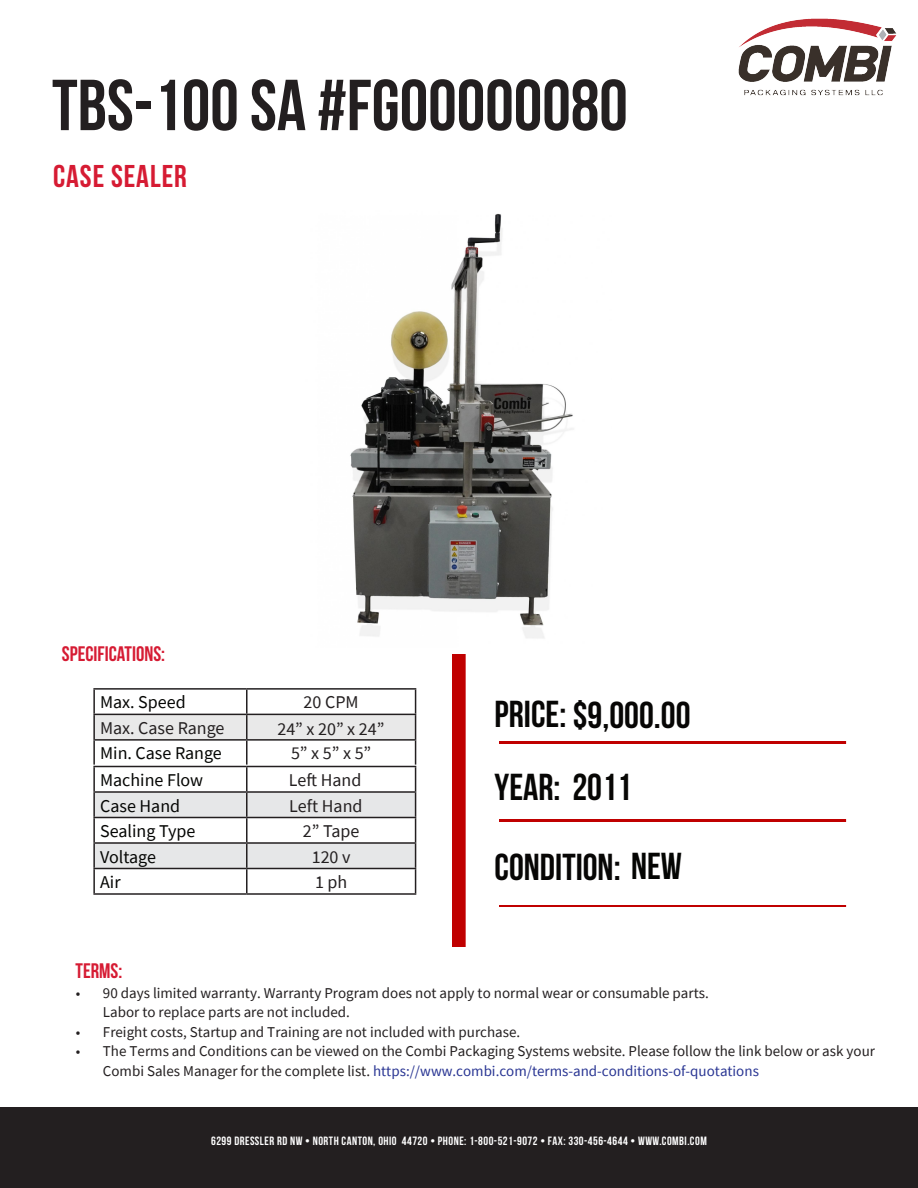
<style>
.page{position:relative;width:918px;height:1188px;background:#fff}
.page>*{position:absolute;margin:0;border:0;box-sizing:border-box;transform-origin:0 0}
.t1{font:700 72px "Bebas Neue";color:#231f20}
.t2{font:700 37.5px "Bebas Neue";color:#070605}
.t3{font:31.5px "Bebas Neue";letter-spacing:.03em;color:#d61b33}
.t4{font:21px "Bebas Neue";color:#d61b33}
.t5{font:18px "Source Sans Pro";color:#231f20}
.t6{font:18px "Source Sans Pro";color:#040503}
.t7{font:15px/19.5px "Source Sans Pro";color:#231f20}
.t8{font:12px "Bebas Neue";letter-spacing:.04em;color:#fff}
.s1{font-weight:400}
.s2{color:#070604}
.s3{font-weight:400;color:#070604}
.s4{font-weight:400;color:#040503}
.s5{color:#293593}
</style>
<div class="page">
<svg style="left:452px;top:654px;width:14px;height:293px;background:#c10606"></svg>
<img style="left:738px;top:18px;width:159px;height:78px">
<div style="left:0;top:1107px;width:918px;height:81px;background:#231f20"></div>
<hr style="left:93px;top:688px;width:154px;height:2px;background:#231f20">
<hr style="left:93px;top:690px;width:2px;height:24px;background:#231f20">
<hr style="left:247px;top:688px;width:169px;height:2px;background:#231f20">
<hr style="left:93px;top:714px;width:154px;height:1px;background:#231f20">
<hr style="left:93px;top:715px;width:2px;height:24px;background:#231f20">
<hr style="left:93px;top:739px;width:154px;height:2px;background:#231f20">
<hr style="left:93px;top:741px;width:2px;height:24px;background:#231f20">
<hr style="left:93px;top:766px;width:154px;height:1px;background:#231f20">
<hr style="left:93px;top:767px;width:2px;height:24px;background:#231f20">
<hr style="left:93px;top:791px;width:154px;height:2px;background:#231f20">
<hr style="left:93px;top:793px;width:2px;height:24px;background:#231f20">
<hr style="left:93px;top:817px;width:154px;height:1px;background:#231f20">
<hr style="left:93px;top:818px;width:2px;height:24px;background:#231f20">
<hr style="left:93px;top:842px;width:154px;height:2px;background:#231f20">
<hr style="left:93px;top:844px;width:2px;height:24px;background:#231f20">
<hr style="left:93px;top:868px;width:154px;height:1px;background:#231f20">
<hr style="left:93px;top:869px;width:2px;height:24px;background:#231f20">
<svg style="left:94px;top:690px;width:322px;height:203px"></svg>
<hr style="left:93px;top:893px;width:154px;height:2px;background:#231f20">
<hr style="left:247px;top:893px;width:169px;height:2px;background:#231f20">
<svg style="left:500px;top:742px;width:346px;height:1px"></svg>
<svg style="left:500px;top:820px;width:346px;height:1px"></svg>
<svg style="left:500px;top:905px;width:346px;height:2px"></svg>
<img style="left:350px;top:213px;width:223px;height:425px">
<p class="t1" style="left:52px;top:66px;width:577px">TBS-100 SA #FG00000080</p>
<p class="t3" style="left:53px;top:159px;width:135px">CASE SEALER</p>
<p class="t4" style="left:62px;top:642px;width:105px">SPECIFICATIONS:</p>
<p class="t6" style="left:100px;top:691px;width:87px">Max. Speed</p>
<p class="t5" style="left:304px;top:691px;width:57px">20 CPM</p>
<p class="t5" style="left:100px;top:716px;width:126px">Max. Case Range</p>
<p class="t5" style="left:277px;top:717px;width:109px">24” x 20” x 24”</p>
<p class="t6" style="left:100px;top:742px;width:123px">Min. Case Range</p>
<p class="t5" style="left:291px;top:742px;width:82px">5” x 5” x 5”</p>
<p class="t6" style="left:100px;top:769px;width:105px">Machine Flow</p>
<p class="t5" style="left:289px;top:769px;width:74px">Left Hand</p>
<p class="t6" style="left:100px;top:794px;width:82px">Case Hand</p>
<p class="t5" style="left:289px;top:794px;width:75px">Left Hand</p>
<p class="t6" style="left:100px;top:820px;width:97px">Sealing Type</p>
<p class="t5" style="left:303px;top:820px;width:58px">2” Tape</p>
<p class="t6" style="left:100px;top:845px;width:57px">Voltage</p>
<p class="t5" style="left:312px;top:845px;width:40px">120 v</p>
<p class="t6" style="left:100px;top:871px;width:22px">Air</p>
<p class="t5" style="left:315px;top:871px;width:34px">1 ph</p>
<p class="t2" style="left:495px;top:694px;width:198px">PRICE: $<span class="s1">9</span>,<span class="s1">0</span>00.00</p>
<p class="t2" style="left:495px;top:766px;width:139px">YEAR: <span class="s2">20</span><span class="s3">11</span></p>
<p class="t2" style="left:495px;top:847px;width:189px">CONDITION: <span class="s4">NEW</span></p>
<p class="t4" style="left:76px;top:959px;width:48px">TERMS:</p>
<p class="t7" style="left:103px;top:983px;width:607px;text-indent:-27px">• 90 days limited warranty. Warranty Program does not apply to normal wear or consumable parts.<br>Labor to replace parts are not included.</p>
<p class="t7" style="left:76px;top:1022px;width:446px">• Freight costs, Startup and Training are not included with purchase.</p>
<p class="t7" style="left:103px;top:1042px;width:774px;text-indent:-27px">• The Terms and Conditions can be viewed on the Combi Packaging Systems website. Please follow the link below or ask your<br>Combi Sales Manager for the complete list. <span class="s5">https://www.combi.com/terms-and-conditions-of-quotations</span></p>
<p class="t8" style="left:211px;top:1135px;width:497px">6299 DRESSLER RD NW • NORTH CANTON, OHIO 44720 • PHONE: 1-800-521-9072 • FAX: 330-456-4644 • WWW.COMBI.COM</p>
</div>
